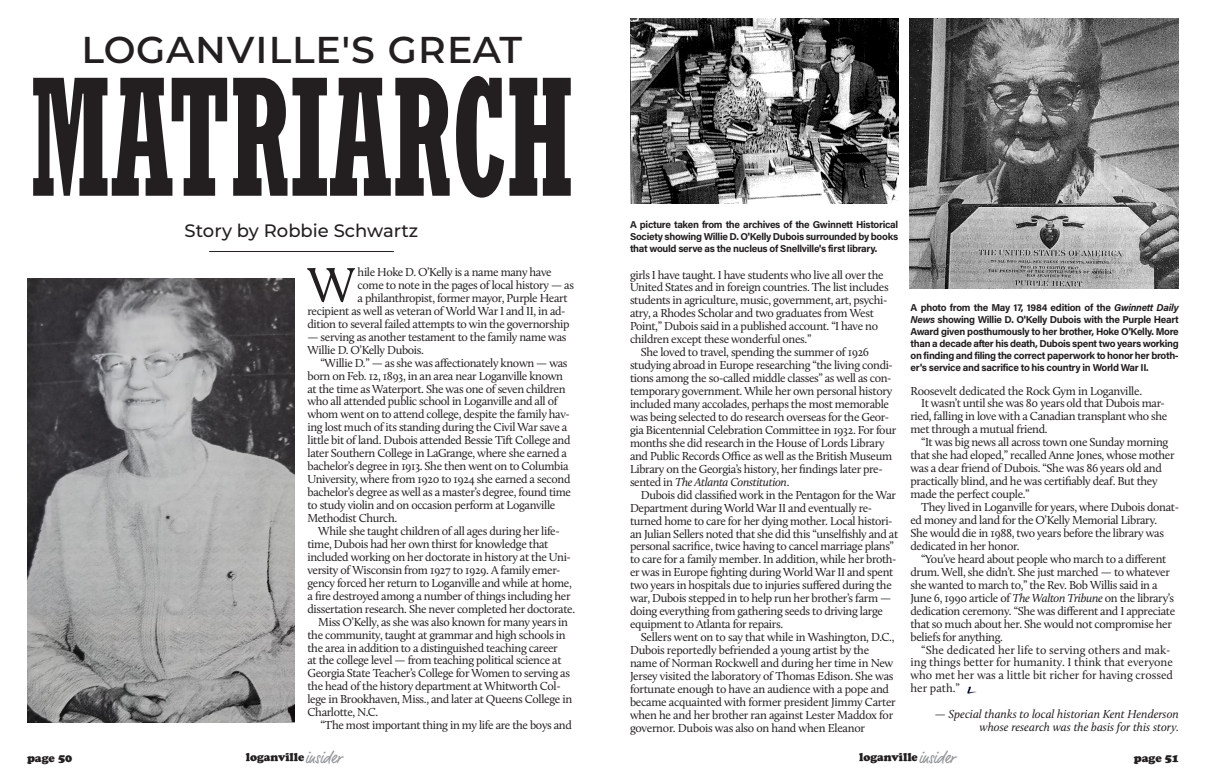
<style>
.page{position:relative;width:1206px;height:783px;background:#fff}
.page>*{position:absolute;margin:0;border:0;box-sizing:border-box;transform-origin:0 0}
.t1{font:700 condensed 168px "Rockwell";color:#231f20;scale:.67 1}
.t2{font:50.6px "Calluna";color:#231f20}
.t3{font:500 46px "Montserrat";color:#231f20}
.t4{font:500 18px "Montserrat";color:#231f20}
.t5{font:16px "Market OT";color:#939598}
.t6{font:12px/12.9px "Calluna";letter-spacing:-.03em;color:#231f20}
.t7{font:12px/13px "Calluna";color:#231f20}
.t8{font:italic 12px/13px "Calluna";color:#231f20;text-align:right}
.t9{font:900 12px "Cooper";color:#231f20}
.t10{font:700 10px/12px "Acumin Pro";letter-spacing:-.03em;color:#231f20;text-align:justify}
.s1{font-style:italic}
</style>
<div class="page">
<svg style="left:967px;top:686px;width:9px;height:8px"></svg>
<img style="left:27px;top:278px;width:267px;height:444px">
<img style="left:630px;top:18px;width:268px;height:186px">
<img style="left:909px;top:18px;width:270px;height:271px">
<hr style="left:209px;top:251px;width:185px;height:1px;background:#231f20">
<p class="t3" style="left:81px;top:14px;width:443px">loganville's great</p>
<p class="t1" style="left:30px;top:38px;width:813px">MATRIARCH</p>
<p class="t4" style="left:185px;top:218px;width:235px">Story by Robbie Schwartz</p>
<p class="t10" style="left:630px;top:218px;width:270px">A picture taken from the archives of the Gwinnett Historical Society showing Willie D. O'Kelly Dubois surrounded by books that would serve as the nucleus of Snellville's first library.</p>
<p class="t2" style="left:308px;top:254px;width:50px">W</p>
<p class="t6" style="left:358px;top:265px;width:196px">hile Hoke D. O’Kelly is a name many have</p>
<p class="t6" style="left:358px;top:278px;width:218px">come to note in the pages of local history — as</p>
<p class="t6" style="left:358px;top:291px;width:211px">a philanthropist, former mayor, Purple Heart</p>
<p class="t6" style="left:308px;top:304px;width:260px">recipient as well as veteran of World War I and II, in ad-</p>
<p class="t6" style="left:308px;top:317px;width:263px">dition to several failed attempts to win the governorship</p>
<p class="t6" style="left:308px;top:330px;width:261px">— serving as another testament to the family name was<br>Willie D. O’Kelly Dubois.</p>
<p class="t6" style="left:308px;top:356px;width:265px;text-indent:13px">“Willie D.” — as she was affectionately known — was born on Feb. 12, 1893, in an area near Loganville known at the time as Waterport. She was one of seven children who all attended public school in Loganville and all of whom went on to attend college, despite the family hav&shy;ing lost much of its standing during the Civil War save a little bit of land. Dubois attended Bessie Tift College and later Southern College in LaGrange, where she earned a bachelor’s degree in 1913. She then went on to Columbia University, where from 1920 to 1924 she earned a second bachelor’s degree as well as a master’s degree, found time to study violin and on occasion perform at Loganville Methodist Church.</p>
<p class="t6" style="left:308px;top:524px;width:269px;text-indent:11px">While she taught children of all ages during her life&shy;time, Dubois had her own thirst for knowledge that included working on her doctorate in history at the Uni&shy;versity of Wisconsin from 1927 to 1929. A family emer&shy;gency forced her return to Loganville and while at home, a fire destroyed among a number of things including her dissertation research. She never completed her doctorate.</p>
<p class="t6" style="left:308px;top:615px;width:266px;text-indent:11px">Miss O’Kelly, as she was also known for many years in the community, taught at grammar and high schools in the area in addition to a distinguished teaching career<br>at the college level — from teaching political science at Georgia State Teacher’s College for Women to serving as the head of the history department at Whitworth Col&shy;lege in Brookhaven, Miss., and later at Queens College in Charlotte, N.C.</p>
<p class="t6" style="left:321px;top:719px;width:253px">“The most important thing in my life are the boys and</p>
<p class="t6" style="left:630px;top:268px;width:260px">girls I have taught. I have students who live all over the United States and in foreign countries. The list includes students in agriculture, music, government, art, psychi&shy;atry, a Rhodes Scholar and two graduates from West Point,” Dubois said in a published account. “I have no children except these wonderful ones.”</p>
<p class="t6" style="left:630px;top:346px;width:268px;text-indent:11px">She loved to travel, spending the summer of 1926 studying abroad in Europe researching “the living condi&shy;tions among the so-called middle classes” as well as con&shy;temporary government. While her own personal history included many accolades, perhaps the most memorable was being selected to do research overseas for the Geor&shy;gia Bicentennial Celebration Committee in 1932. For four months she did research in the House of Lords Library and Public Records Office as well as the British Museum Library on the Georgia’s history, her findings later pre&shy;sented in <span class="s1">The Atlanta Constitution</span>.</p>
<p class="t6" style="left:630px;top:488px;width:270px;text-indent:11px">Dubois did classified work in the Pentagon for the War Department during World War II and eventually re&shy;turned home to care for her dying mother. Local histori&shy;an Julian Sellers noted that she did this “unselfishly and at personal sacrifice, twice having to cancel marriage plans” to care for a family member. In addition, while her broth&shy;er was in Europe fighting during World War II and spent two years in hospitals due to injuries suffered during the war, Dubois stepped in to help run her brother’s farm — doing everything from gathering seeds to driving large equipment to Atlanta for repairs.</p>
<p class="t6" style="left:630px;top:630px;width:267px;text-indent:11px">Sellers went on to say that while in Washington, D.C., Dubois reportedly befriended a young artist by the name of Norman Rockwell and during her time in New Jersey visited the laboratory of Thomas Edison. She was fortunate enough to have an audience with a pope and became acquainted with former president Jimmy Carter when he and her brother ran against Lester Maddox for governor. Dubois was also on hand when Eleanor</p>
<p class="t10" style="left:911px;top:301px;width:270px">A photo from the May 17, 1984 edition of the <span class="s1">Gwinnett Daily News</span> showing Willie D. O'Kelly Dubois with the Purple Heart Award given posthumously to her brother, Hoke O'Kelly. More than a decade after his death, Dubois spent two years working on finding and filing the correct paperwork to honor her broth&shy;er's service and sacrifice to his country in World War II.</p>
<p class="t6" style="left:910px;top:384px;width:233px">Roosevelt dedicated the Rock Gym in Loganville.</p>
<p class="t6" style="left:910px;top:397px;width:258px;text-indent:11px">It wasn’t until she was 80 years old that Dubois mar&shy;ried, falling in love with a Canadian transplant who she met through a mutual friend.</p>
<p class="t6" style="left:910px;top:436px;width:266px;text-indent:11px">“It was big news all across town one Sunday morning that she had eloped,” recalled Anne Jones, whose mother was a dear friend of Dubois. “She was 86 years old and practically blind, and he was certifiably deaf. But they made the perfect couple.”</p>
<p class="t6" style="left:910px;top:500px;width:270px;text-indent:11px">They lived in Loganville for years, where Dubois donat&shy;ed money and land for the O’Kelly Memorial Library.<br>She would die in 1988, two years before the library was dedicated in her honor.</p>
<p class="t6" style="left:910px;top:552px;width:266px;text-indent:11px">“You’ve heard about people who march to a different drum. Well, she didn’t. She just marched — to whatever she wanted to march to,” the Rev. Bob Willis said in a June 6, 1990 article of <span class="s1">The Walton Tribune</span> on the library’s dedication ceremony. “She was different and I appreciate that so much about her. She would not compromise her beliefs for anything.</p>
<p class="t7" style="left:910px;top:643px;width:264px;text-indent:11px">“She dedicated her life to serving others and mak&shy;ing things better for humanity. I think that everyone who met her was a little bit richer for having crossed her path.”</p>
<p class="t8" style="left:935px;top:708px;width:246px">— Special thanks to local historian Kent Henderson whose research was the basis for this story.</p>
<p class="t9" style="left:27px;top:750px;width:47px">page 50</p>
<p class="t9" style="left:246px;top:750px;width:60px">loganville</p>
<p class="t5" style="left:305px;top:748px;width:38px">insider</p>
<p class="t9" style="left:859px;top:750px;width:60px">loganville</p>
<p class="t5" style="left:919px;top:748px;width:38px">insider</p>
<p class="t9" style="left:1134px;top:750px;width:47px">page 51</p>
</div>
